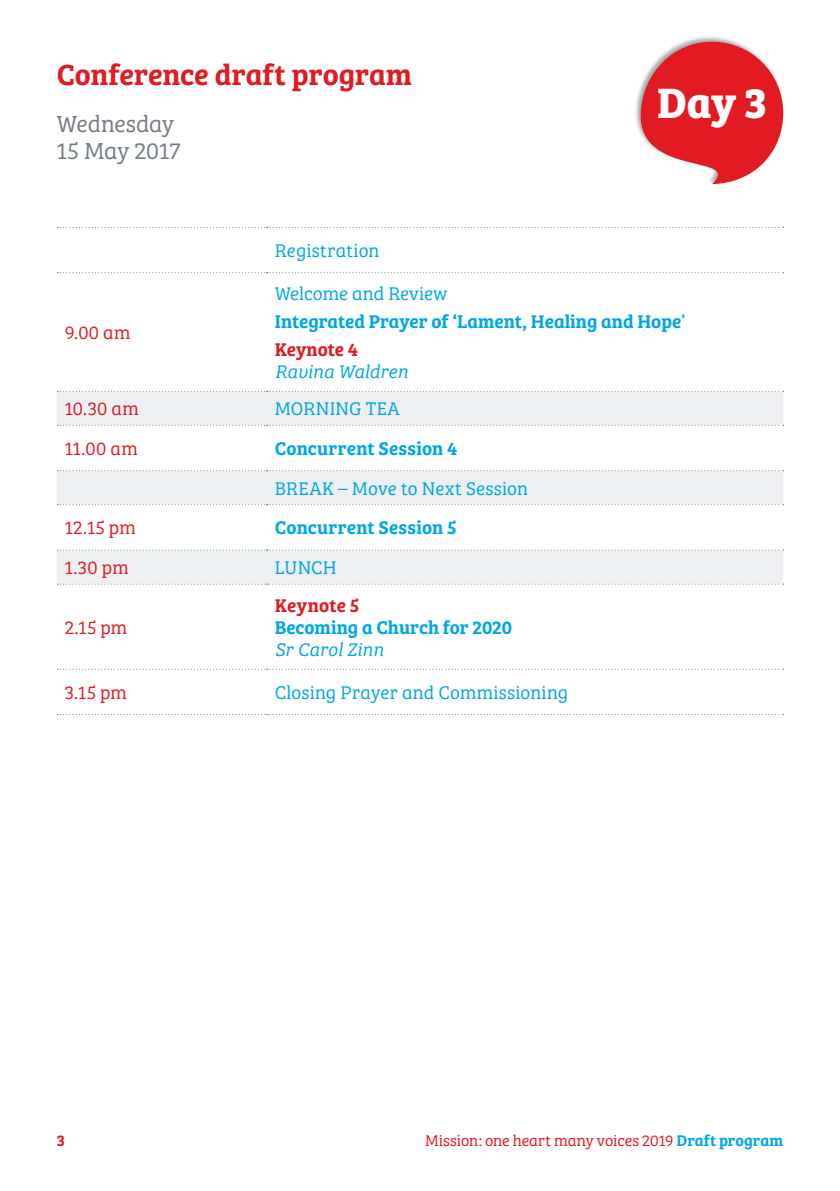
<style>
.page{position:relative;width:840px;height:1191px;background:#fff}
.page>*{position:absolute;margin:0;border:0;box-sizing:border-box;transform-origin:0 0}
.Subhead_2{font:700 44px "Bree Serif";color:#fff}
.Subhead_1{font:30px "Bree Serif Sb";color:#e21a21}
.Subhead_2-2{font:24px/26.8px "Bree Serif Lt";letter-spacing:-.005em;color:#717d83}
.Body{font:19px/22px "Bree Serif Sb";color:#00a6e6}
.Body-2{font:19px "Bree Serif Lt";letter-spacing:.005em;color:#00a6e6}
.Body-3{font:19px "Bree Serif Lt";letter-spacing:.015em;color:#e21a21}
.t1{font:italic 19px "Bree Serif Lt";letter-spacing:-.005em;color:#00a6e6}
.t2{font:19px "Bree Serif Sb";color:#e21a21}
.Body-4{font:16px "Bree Serif Lt";letter-spacing:-.005em;color:#e21a21}
.Body-5{font:16px "Bree Serif Sb";color:#e21a21}
.s1{font-family:"Bree Serif Lt"}
.s2{color:#e21a21}
.s3{font-family:"Bree Serif Sb";color:#00a6e6}
</style>
<div class="page">
<div style="left:633px;top:35px;width:151px;height:150px;background:#231f20;opacity:.4"></div>
<svg style="left:637px;top:42px;width:145px;height:142px"></svg>
<svg style="left:57px;top:392px;width:725px;height:191px;fill:#edf0f2"></svg>
<svg style="left:57px;top:227px;width:726px;height:1px"></svg>
<svg style="left:57px;top:272px;width:726px;height:1px"></svg>
<svg style="left:57px;top:391px;width:726px;height:1px"></svg>
<svg style="left:57px;top:425px;width:726px;height:1px"></svg>
<svg style="left:57px;top:470px;width:726px;height:1px"></svg>
<svg style="left:57px;top:504px;width:726px;height:1px"></svg>
<svg style="left:57px;top:549px;width:726px;height:1px"></svg>
<svg style="left:57px;top:583px;width:726px;height:1px"></svg>
<svg style="left:57px;top:668px;width:726px;height:1px"></svg>
<svg style="left:57px;top:714px;width:726px;height:1px"></svg>
<p class="Subhead_1" style="left:57px;top:51px;width:356px">Conference draft program</p>
<p class="Subhead_2-2" style="left:57px;top:109px;width:125px">Wednesday<br>15 May 2017</p>
<p class="Body-2" style="left:274px;top:237px;width:106px">Registration</p>
<p class="Subhead_2" style="left:656px;top:69px;width:111px">Day 3</p>
<p class="Body-3" style="left:65px;top:319px;width:67px">9.00 am</p>
<p class="Body-2" style="left:274px;top:280px;width:174px">Welcome and Review</p>
<p class="Body" style="left:274px;top:309px;width:411px">Integrated Prayer of ‘Lament, Healing and Hope<span class="s1">’</span></p>
<p class="t2" style="left:274px;top:334px;width:85px">Keynote 4</p>
<p class="t1" style="left:274px;top:357px;width:135px">Ravina Waldren</p>
<p class="Body-3" style="left:65px;top:395px;width:75px">10.30 am</p>
<p class="Body-2" style="left:274px;top:395px;width:127px">MORNING TEA</p>
<p class="Body-3" style="left:65px;top:435px;width:74px">11.00 am</p>
<p class="Body" style="left:274px;top:436px;width:184px">Concurrent Session 4</p>
<p class="Body-2" style="left:274px;top:474px;width:254px">BREAK – Move to Next Session</p>
<p class="Body-3" style="left:65px;top:514px;width:72px">12.15 pm</p>
<p class="Body" style="left:274px;top:515px;width:183px">Concurrent Session 5</p>
<p class="Body-3" style="left:65px;top:554px;width:65px">1.30 pm</p>
<p class="Body-2" style="left:274px;top:554px;width:63px">LUNCH</p>
<p class="Body-3" style="left:65px;top:613px;width:64px">2.15 pm</p>
<p class="Body" style="left:274px;top:593px;width:239px"><span class="s2">Keynote 5<br></span>Becoming a Church for 2020</p>
<p class="t1" style="left:274px;top:635px;width:110px">Sr Carol Zinn</p>
<p class="Body-3" style="left:65px;top:678px;width:64px">3.15 pm</p>
<p class="Body-2" style="left:274px;top:678px;width:295px">Closing Prayer and Commissioning</p>
<p class="Body-5" style="left:57px;top:1128px;width:10px">3</p>
<p class="Body-4" style="left:425px;top:1129px;width:359px">Mission: one heart many voices 2019 <span class="s3">Draft program</span></p>
</div>
